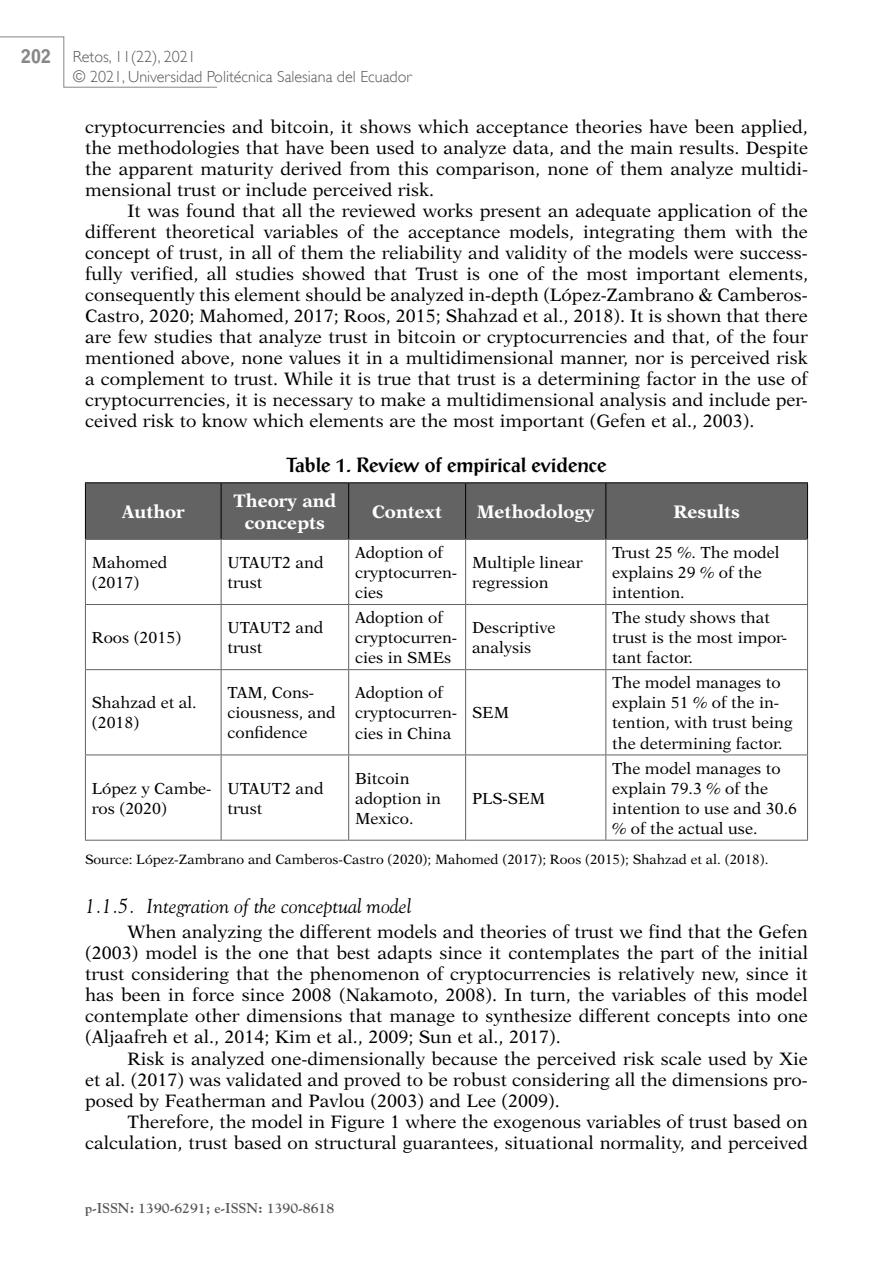
<style>
.page{position:relative;width:893px;height:1263px;background:#fff}
.page>*{position:absolute;margin:0;border:0;box-sizing:border-box;transform-origin:0 0}
.t1{font:italic 20.1px "Goudy";color:#000}
.t2{font:700 20.1px "Post Antiqua";color:#000}
.t3{font:900 18.75px "Bell Gothic Std";color:#878787;scale:.95 1}
.t4{font:700 18.15px/22px "New Aster LT Std";color:#fff;text-align:center}
.t5{font:18px/21px "New Aster LT Std";color:#000;text-align:justify}
.t6{font:16.05px/20.1px "New Aster LT Std";color:#000}
.t7{font:300 16.05px/20.1px "Gill Sans";color:#575756}
.t8{font:700 14.1px "Goudy";color:#575756}
.t9{font:13.5px "New Aster LT Std";color:#000}
</style>
<div class="page">
<svg style="left:0;top:36px;width:217px;height:52px"></svg>
<div style="left:86px;top:483px;width:721px;height:56px;background:#646363"></div>
<hr style="left:221px;top:483px;width:1px;height:56px;background:#000">
<hr style="left:348px;top:483px;width:1px;height:56px;background:#000">
<hr style="left:465px;top:483px;width:1px;height:56px;background:#000">
<hr style="left:605px;top:483px;width:1px;height:56px;background:#000">
<hr style="left:221px;top:540px;width:1px;height:64px;background:#636262">
<hr style="left:348px;top:540px;width:1px;height:64px;background:#636262">
<hr style="left:465px;top:540px;width:1px;height:64px;background:#636262">
<hr style="left:605px;top:540px;width:1px;height:64px;background:#636262">
<hr style="left:85px;top:604px;width:136px;height:1px;background:#636262">
<hr style="left:221px;top:604px;width:128px;height:1px;background:#636262">
<hr style="left:221px;top:605px;width:1px;height:64px;background:#636262">
<hr style="left:349px;top:604px;width:117px;height:1px;background:#636262">
<hr style="left:348px;top:605px;width:1px;height:64px;background:#636262">
<hr style="left:466px;top:604px;width:140px;height:1px;background:#636262">
<hr style="left:465px;top:605px;width:1px;height:64px;background:#636262">
<hr style="left:606px;top:604px;width:202px;height:1px;background:#636262">
<hr style="left:605px;top:605px;width:1px;height:64px;background:#636262">
<hr style="left:85px;top:669px;width:136px;height:1px;background:#636262">
<hr style="left:221px;top:669px;width:128px;height:1px;background:#636262">
<hr style="left:221px;top:670px;width:1px;height:84px;background:#636262">
<hr style="left:349px;top:669px;width:117px;height:1px;background:#636262">
<hr style="left:348px;top:670px;width:1px;height:84px;background:#636262">
<hr style="left:466px;top:669px;width:140px;height:1px;background:#636262">
<hr style="left:465px;top:670px;width:1px;height:84px;background:#636262">
<hr style="left:606px;top:669px;width:202px;height:1px;background:#636262">
<hr style="left:605px;top:670px;width:1px;height:84px;background:#636262">
<hr style="left:85px;top:754px;width:136px;height:1px;background:#636262">
<hr style="left:221px;top:754px;width:128px;height:1px;background:#636262">
<hr style="left:221px;top:755px;width:1px;height:85px;background:#636262">
<hr style="left:349px;top:754px;width:117px;height:1px;background:#636262">
<hr style="left:348px;top:755px;width:1px;height:85px;background:#636262">
<hr style="left:466px;top:754px;width:140px;height:1px;background:#636262">
<hr style="left:465px;top:755px;width:1px;height:85px;background:#636262">
<hr style="left:606px;top:754px;width:202px;height:1px;background:#636262">
<hr style="left:605px;top:755px;width:1px;height:85px;background:#636262">
<hr style="left:85px;top:540px;width:1px;height:64px;background:#636262">
<hr style="left:807px;top:540px;width:1px;height:64px;background:#636262">
<hr style="left:85px;top:605px;width:1px;height:64px;background:#636262">
<hr style="left:807px;top:605px;width:1px;height:64px;background:#636262">
<hr style="left:85px;top:670px;width:1px;height:84px;background:#636262">
<hr style="left:807px;top:670px;width:1px;height:84px;background:#636262">
<hr style="left:85px;top:755px;width:1px;height:85px;background:#636262">
<hr style="left:807px;top:755px;width:1px;height:85px;background:#636262">
<hr style="left:85px;top:840px;width:136px;height:1px;background:#636262">
<hr style="left:221px;top:840px;width:128px;height:1px;background:#636262">
<hr style="left:349px;top:840px;width:117px;height:1px;background:#636262">
<hr style="left:466px;top:840px;width:140px;height:1px;background:#636262">
<hr style="left:606px;top:840px;width:202px;height:1px;background:#636262">
<hr style="left:85px;top:482px;width:136px;height:1px;background:#000">
<hr style="left:85px;top:483px;width:1px;height:56px;background:#000">
<hr style="left:221px;top:482px;width:128px;height:1px;background:#000">
<hr style="left:349px;top:482px;width:117px;height:1px;background:#000">
<hr style="left:466px;top:482px;width:140px;height:1px;background:#000">
<hr style="left:606px;top:482px;width:202px;height:1px;background:#000">
<hr style="left:807px;top:483px;width:1px;height:56px;background:#000">
<hr style="left:85px;top:539px;width:136px;height:1px;background:#636262">
<hr style="left:221px;top:539px;width:128px;height:1px;background:#636262">
<hr style="left:349px;top:539px;width:117px;height:1px;background:#636262">
<hr style="left:466px;top:539px;width:140px;height:1px;background:#636262">
<hr style="left:606px;top:539px;width:202px;height:1px;background:#636262">
<p class="t3" style="left:21px;top:45px;width:33px">202</p>
<p class="t7" style="left:73px;top:46px;width:341px">Retos, 11(22), 2021<br>© 2021, Universidad Politécnica Salesiana del Ecuador</p>
<p class="t5" style="left:85px;top:116px;width:724px">cryptocurrencies and bitcoin, it shows which acceptance theories have been applied, the methodologies that have been used to analyze data, and the main results. Despite the apparent maturity derived from this comparison, none of them analyze multidi&shy;mensional trust or include perceived risk.</p>
<p class="t5" style="left:85px;top:200px;width:724px;text-indent:43px">It was found that all the reviewed works present an adequate application of the different theoretical variables of the acceptance models, integrating them with the concept of trust, in all of them the reliability and validity of the models were success&shy;fully verified, all studies showed that Trust is one of the most important elements, consequently this element should be analyzed in-depth (López-Zambrano &amp; Camberos-Castro, 2020; Mahomed, 2017; Roos, 2015; Shahzad et al., 2018). It is shown that there are few studies that analyze trust in bitcoin or cryptocurrencies and that, of the four mentioned above, none values it in a multidimensional manner, nor is perceived risk a complement to trust. While it is true that trust is a determining factor in the use of cryptocurrencies, it is necessary to make a multidimensional analysis and include per&shy;ceived risk to know which elements are the most important (Gefen et al., 2003).</p>
<p class="t2" style="left:287px;top:453px;width:321px">Table 1. Review of empirical evidence</p>
<p class="t4" style="left:122px;top:501px;width:64px">Author</p>
<p class="t4" style="left:233px;top:490px;width:104px">Theory and concepts</p>
<p class="t4" style="left:372px;top:501px;width:71px">Context</p>
<p class="t4" style="left:477px;top:501px;width:119px">Methodology</p>
<p class="t4" style="left:673px;top:501px;width:68px">Results</p>
<p class="t6" style="left:92px;top:552px;width:77px">Mahomed (2017)</p>
<p class="t6" style="left:227px;top:552px;width:98px">UTAUT2 and trust</p>
<p class="t6" style="left:355px;top:542px;width:104px">Adoption of cryptocurren&shy;cies</p>
<p class="t6" style="left:472px;top:552px;width:112px">Multiple linear regression</p>
<p class="t6" style="left:612px;top:542px;width:169px">Trust 25 %. The model explains 29 % of the intention.</p>
<p class="t6" style="left:92px;top:628px;width:91px">Roos (2015)</p>
<p class="t6" style="left:227px;top:618px;width:98px">UTAUT2 and trust</p>
<p class="t6" style="left:355px;top:607px;width:104px">Adoption of cryptocurren&shy;cies in SMEs</p>
<p class="t6" style="left:472px;top:618px;width:85px">Descriptive analysis</p>
<p class="t6" style="left:612px;top:607px;width:177px">The study shows that trust is the most impor&shy;tant factor.</p>
<p class="t6" style="left:92px;top:693px;width:106px">Shahzad et al. (2018)</p>
<p class="t6" style="left:227px;top:683px;width:110px">TAM, Cons&shy;ciousness, and confidence</p>
<p class="t6" style="left:355px;top:683px;width:104px">Adoption of cryptocurren&shy;cies in China</p>
<p class="t6" style="left:612px;top:673px;width:182px">The model manages to explain 51 % of the in&shy;tention, with trust being the determining factor.</p>
<p class="t6" style="left:472px;top:703px;width:39px">SEM</p>
<p class="t6" style="left:612px;top:758px;width:186px">The model manages to explain 79.3 % of the intention to use and 30.6 % of the actual use.</p>
<p class="t9" style="left:85px;top:851px;width:685px">Source: López-Zambrano and Camberos-Castro (2020); Mahomed (2017); Roos (2015); Shahzad et al. (2018).</p>
<p class="t1" style="left:85px;top:894px;width:328px">1.1.5. Integration of the conceptual model</p>
<p class="t5" style="left:85px;top:922px;width:724px;text-indent:43px">When analyzing the different models and theories of trust we find that the Gefen (2003) model is the one that best adapts since it contemplates the part of the initial trust considering that the phenomenon of cryptocurrencies is relatively new, since it has been in force since 2008 (Nakamoto, 2008). In turn, the variables of this model contemplate other dimensions that manage to synthesize different concepts into one (Aljaafreh et al., 2014; Kim et al., 2009; Sun et al., 2017).</p>
<p class="t5" style="left:85px;top:1048px;width:724px;text-indent:43px">Risk is analyzed one-dimensionally because the perceived risk scale used by Xie et al. (2017) was validated and proved to be robust considering all the dimensions pro&shy;posed by Featherman and Pavlou (2003) and Lee (2009).</p>
<p class="t5" style="left:85px;top:1111px;width:724px;text-align:right">Therefore, the model in Figure 1 where the exogenous variables of trust based on calculation, trust based on structural guarantees, situational normality, and perceived</p>
<p class="t6" style="left:92px;top:778px;width:121px">López y Cambe&shy;ros (2020)</p>
<p class="t6" style="left:227px;top:778px;width:98px">UTAUT2 and trust</p>
<p class="t6" style="left:355px;top:768px;width:87px">Bitcoin adoption in<br>Mexico.</p>
<p class="t6" style="left:472px;top:788px;width:75px">PLS-SEM</p>
<p class="t8" style="left:85px;top:1199px;width:251px">p-ISSN: 1390-6291; e-ISSN: 1390-8618</p>
</div>
